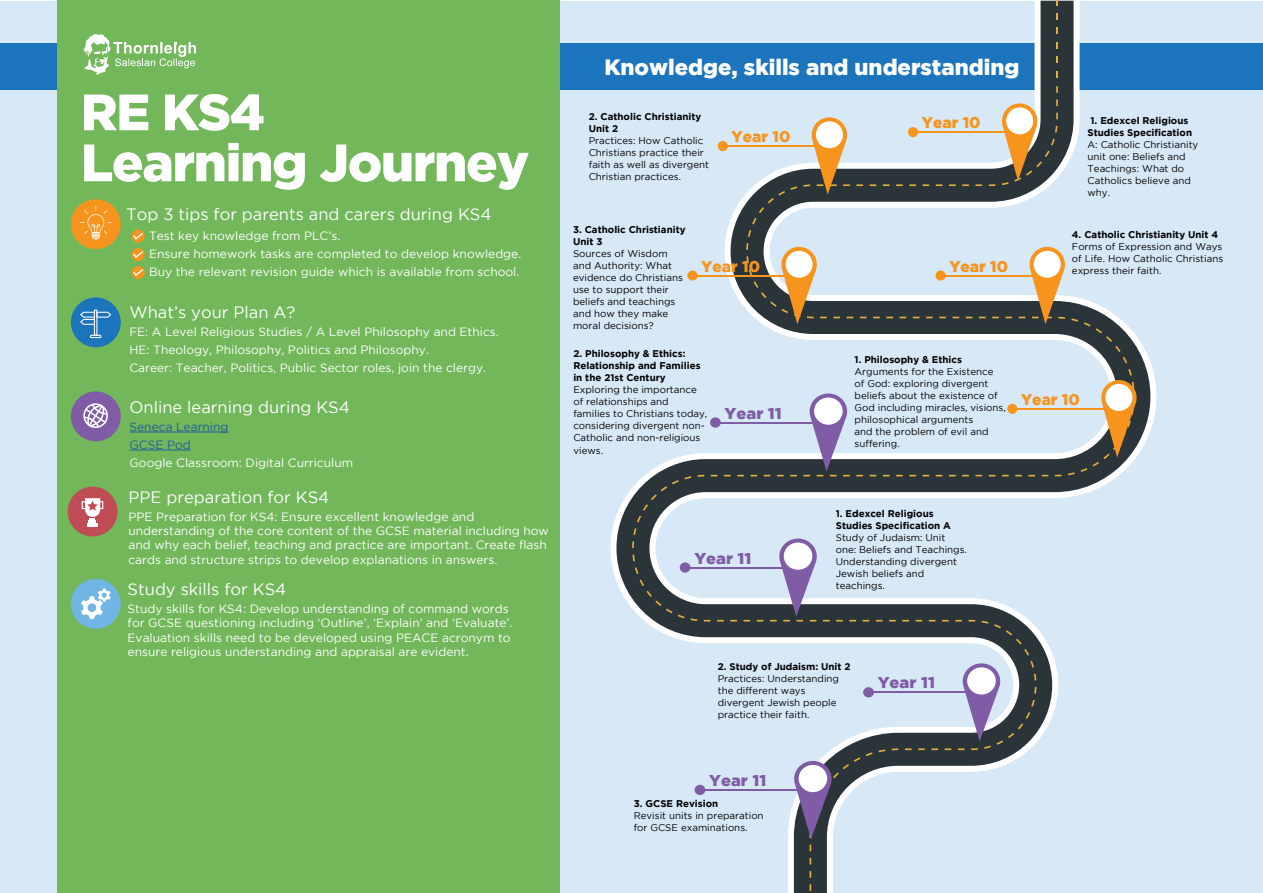
<style>
.page{position:relative;width:1263px;height:893px;background:#fff}
.page>*{position:absolute;margin:0;border:0;box-sizing:border-box;transform-origin:0 0}
.t1{font:900 52.5px "Gotham";letter-spacing:-.025em;color:#fff}
.t2{font:900 51px "Gotham";color:#fff}
.t3{font:900 22.2px "Gotham";color:#fff}
.t4{font:16.5px "Gotham";color:#fff}
.t5{font:900 15.6px "Gotham";color:#f7941e}
.t6{font:900 15.6px "Gotham";color:#805ca7;scale:1.05 1}
.t7{font:12px/14.4px "Gotham";color:#fff}
.t8{font:12px/18px "Gotham";color:#215e9e}
.t9{font:9.75px/12px "Gotham";color:#000}
.t10{font:700 9.75px/12px "Gotham";color:#000}
</style>
<div class="page">
<div style="left:0;top:1px;width:1263px;height:892px;background:#d7e8f7"></div>
<div style="left:0;top:43px;width:1263px;height:47px;background:#1c75bc"></div>
<svg style="left:616px;top:1px;width:534px;height:892px"></svg>
<svg style="left:632px;top:86px;width:503px;height:805px"></svg>
<div style="left:57px;top:1px;width:503px;height:892px;background:#72b75a"></div>
<svg style="left:84px;top:34px;width:113px;height:41px"></svg>
<div style="left:71px;top:579px;width:50px;height:50px;background:#6fb6e4;border-radius:50%"></div>
<svg style="left:81px;top:588px;width:30px;height:31px"></svg>
<div style="left:68px;top:487px;width:50px;height:49px;background:#c04c55;border-radius:50%"></div>
<svg style="left:82px;top:498px;width:21px;height:25px"></svg>
<hr style="left:87px;top:523px;width:11px;height:4px;background:#fff">
<div style="left:71px;top:297px;width:50px;height:50px;background:#1c75bc;border-radius:50%"></div>
<div style="left:71px;top:199px;width:50px;height:50px;background:#f7941e;border-radius:50%"></div>
<svg style="left:80px;top:206px;width:32px;height:34px"></svg>
<hr style="left:94px;top:310px;width:3px;height:26px;background:#fff">
<svg style="left:80px;top:311px;width:31px;height:27px"></svg>
<div style="left:71px;top:391px;width:50px;height:50px;background:#805ca7;border-radius:50%"></div>
<svg style="left:83px;top:403px;width:25px;height:25px"></svg>
<svg style="left:132px;top:230px;width:13px;height:13px"></svg>
<svg style="left:133px;top:233px;width:10px;height:7px"></svg>
<hr style="left:130px;top:432px;width:98px;height:1px;background:#215e9e">
<hr style="left:130px;top:450px;width:61px;height:1px;background:#215e9e">
<svg style="left:132px;top:248px;width:13px;height:13px"></svg>
<svg style="left:133px;top:251px;width:10px;height:7px"></svg>
<svg style="left:1056px;top:71px;width:2px;height:6px"></svg>
<svg style="left:1056px;top:56px;width:2px;height:7px"></svg>
<svg style="left:1056px;top:42px;width:2px;height:7px"></svg>
<svg style="left:1056px;top:28px;width:2px;height:6px"></svg>
<svg style="left:1056px;top:13px;width:2px;height:7px"></svg>
<svg style="left:1056px;top:0;width:2px;height:6px"></svg>
<hr style="left:916px;top:131px;width:99px;height:2px;background:#f7941e">
<div style="left:908px;top:127px;width:10px;height:10px;background:#f7941e;border-radius:50%"></div>
<svg style="left:999px;top:103px;width:41px;height:78px"></svg>
<div style="left:1006px;top:107px;width:27px;height:27px;background:#fff;border-radius:50%"></div>
<hr style="left:726px;top:145px;width:98px;height:2px;background:#f7941e">
<div style="left:718px;top:141px;width:10px;height:10px;background:#f7941e;border-radius:50%"></div>
<svg style="left:809px;top:117px;width:41px;height:78px"></svg>
<div style="left:816px;top:121px;width:27px;height:27px;background:#fff;border-radius:50%"></div>
<hr style="left:696px;top:275px;width:98px;height:1px;background:#f7941e">
<div style="left:687px;top:270px;width:10px;height:11px;background:#f7941e;border-radius:50%"></div>
<svg style="left:779px;top:247px;width:41px;height:77px"></svg>
<div style="left:786px;top:251px;width:26px;height:27px;background:#fff;border-radius:50%"></div>
<hr style="left:719px;top:422px;width:104px;height:1px;background:#805ca7">
<div style="left:710px;top:417px;width:11px;height:11px;background:#805ca7;border-radius:50%"></div>
<svg style="left:807px;top:394px;width:43px;height:78px"></svg>
<div style="left:814px;top:397px;width:29px;height:28px;background:#fff;border-radius:50%"></div>
<hr style="left:944px;top:275px;width:98px;height:1px;background:#f7941e">
<div style="left:935px;top:270px;width:11px;height:11px;background:#f7941e;border-radius:50%"></div>
<svg style="left:1027px;top:247px;width:41px;height:77px"></svg>
<div style="left:1034px;top:251px;width:27px;height:27px;background:#fff;border-radius:50%"></div>
<hr style="left:1016px;top:408px;width:98px;height:1px;background:#f7941e">
<div style="left:1007px;top:404px;width:10px;height:10px;background:#f7941e;border-radius:50%"></div>
<svg style="left:1099px;top:380px;width:40px;height:77px;background:#a07c4f"></svg>
<div style="left:1105px;top:384px;width:27px;height:27px;background:#fff;border-radius:50%"></div>
<hr style="left:689px;top:567px;width:104px;height:1px;background:#805ca7">
<div style="left:680px;top:562px;width:10px;height:11px;background:#805ca7;border-radius:50%"></div>
<svg style="left:777px;top:539px;width:43px;height:78px"></svg>
<div style="left:784px;top:542px;width:28px;height:28px;background:#fff;border-radius:50%"></div>
<hr style="left:872px;top:692px;width:104px;height:1px;background:#805ca7">
<div style="left:863px;top:687px;width:11px;height:10px;background:#805ca7;border-radius:50%"></div>
<svg style="left:960px;top:663px;width:43px;height:78px"></svg>
<div style="left:967px;top:667px;width:29px;height:27px;background:#fff;border-radius:50%"></div>
<hr style="left:703px;top:789px;width:104px;height:2px;background:#805ca7">
<div style="left:694px;top:785px;width:11px;height:10px;background:#805ca7;border-radius:50%"></div>
<svg style="left:791px;top:761px;width:44px;height:78px;background:#7a7191"></svg>
<div style="left:799px;top:765px;width:28px;height:27px;background:#fff;border-radius:50%"></div>
<svg style="left:132px;top:266px;width:13px;height:13px"></svg>
<svg style="left:133px;top:269px;width:10px;height:7px"></svg>
<h2 class="t2" style="left:81px;top:83px;width:186px">RE KS4</h2>
<h1 class="t1" style="left:81px;top:132px;width:450px">Learning Journey</h1>
<h3 class="t4" style="left:126px;top:205px;width:367px">Top 3 tips for parents and carers during KS4</h3>
<p class="t7" style="left:149px;top:227px;width:374px;line-height:18px">Test key knowledge from PLC’s.<br>Ensure homework tasks are completed to develop knowledge.<br>Buy the relevant revision guide which is available from school.</p>
<h3 class="t4" style="left:129px;top:303px;width:167px">What’s your Plan A?</h3>
<p class="t7" style="left:129px;top:322px;width:371px;line-height:18px">FE: A Level Religious Studies / A Level Philosophy and Ethics.<br>HE: Theology, Philosophy, Politics and Philosophy.<br>Career: Teacher, Politics, Public Sector roles, join the clergy.</p>
<h3 class="t4" style="left:130px;top:398px;width:222px">Online learning during KS4</h3>
<p class="t8" style="left:130px;top:417px;width:100px">Seneca Learning<br>GCSE Pod</p>
<p class="t7" style="left:130px;top:455px;width:225px">Google Classroom: Digital Curriculum</p>
<h3 class="t4" style="left:128px;top:488px;width:202px">PPE preparation for KS4</h3>
<p class="t7" style="left:128px;top:509px;width:422px">PPE Preparation for KS4: Ensure excellent knowledge and understanding of the core content of the GCSE material including how and why each belief, teaching and practice are important. Create flash cards and structure strips to develop explanations in answers.</p>
<h3 class="t4" style="left:128px;top:580px;width:160px">Study skills for KS4</h3>
<p class="t7" style="left:128px;top:601px;width:386px">Study skills for KS4: Develop understanding of command words for GCSE questioning including ‘Outline’, ‘Explain’ and ‘Evaluate’.<br>Evaluation skills need to be developed using PEACE acronym to ensure religious understanding and appraisal are evident.</p>
<h3 class="t3" style="left:604px;top:54px;width:417px">Knowledge, skills and understanding</h3>
<p class="t10" style="left:589px;top:110px;width:114px">2. Catholic Christianity<br>Unit 2</p>
<p class="t9" style="left:589px;top:134px;width:122px">Practices: How Catholic<br>Christians practice their faith as well as divergent<br>Christian practices.</p>
<h3 class="t5" style="left:731px;top:128px;width:60px">Year 10</h3>
<p class="t10" style="left:573px;top:223px;width:114px">3. Catholic Christianity<br>Unit 3</p>
<p class="t9" style="left:573px;top:247px;width:111px">Sources of Wisdom and Authority: What evidence do Christians use to support their beliefs and teachings and how they make moral decisions?</p>
<h3 class="t5" style="left:701px;top:257px;width:60px">Year 10</h3>
<h3 class="t5" style="left:922px;top:114px;width:60px">Year 10</h3>
<h3 class="t5" style="left:949px;top:257px;width:60px">Year 10</h3>
<p class="t10" style="left:1087px;top:115px;width:106px;text-align:center">1. Edexcel Religious<br>Studies Specification</p>
<p class="t9" style="left:1087px;top:139px;width:112px">A: Catholic Christianity unit one: Beliefs and<br>Teachings: What do<br>Catholics believe and why.</p>
<p class="t10" style="left:1072px;top:229px;width:148px">4. Catholic Christianity Unit 4</p>
<p class="t9" style="left:1072px;top:241px;width:153px;text-align:justify">Forms of Expression and Ways of Life. How Catholic Christians express their faith.</p>
<p class="t10" style="left:573px;top:348px;width:129px">2. Philosophy &amp; Ethics:<br>Relationship and Families in the 21st Century</p>
<p class="t9" style="left:573px;top:384px;width:135px">Exploring the importance of relationships and families to Christians today, considering divergent non-<br>Catholic and non-religious views.</p>
<h3 class="t6" style="left:725px;top:404px;width:56px">Year 11</h3>
<h3 class="t6" style="left:694px;top:549px;width:56px">Year 11</h3>
<p class="t10" style="left:854px;top:353px;width:109px">1. Philosophy &amp; Ethics</p>
<p class="t9" style="left:854px;top:365px;width:153px">Arguments for the Existence<br>of God: exploring divergent beliefs about the existence of<br>God including miracles, visions, philosophical arguments<br>and the problem of evil and suffering.</p>
<h3 class="t5" style="left:1021px;top:390px;width:60px">Year 10</h3>
<p class="t10" style="left:836px;top:507px;width:117px">1. Edexcel Religious<br>Studies Specification A</p>
<p class="t9" style="left:836px;top:531px;width:133px">Study of Judaism: Unit one: Beliefs and Teachings.<br>Understanding divergent<br>Jewish beliefs and teachings.</p>
<p class="t10" style="left:718px;top:660px;width:134px">2. Study of Judaism: Unit 2</p>
<p class="t9" style="left:718px;top:672px;width:123px">Practices: Understanding the different ways divergent Jewish people practice their faith.</p>
<h3 class="t6" style="left:709px;top:771px;width:56px">Year 11</h3>
<p class="t10" style="left:634px;top:797px;width:86px">3. GCSE Revision</p>
<p class="t9" style="left:634px;top:810px;width:131px">Revisit units in preparation for GCSE examinations.</p>
<h3 class="t6" style="left:878px;top:674px;width:56px">Year 11</h3>
</div>
